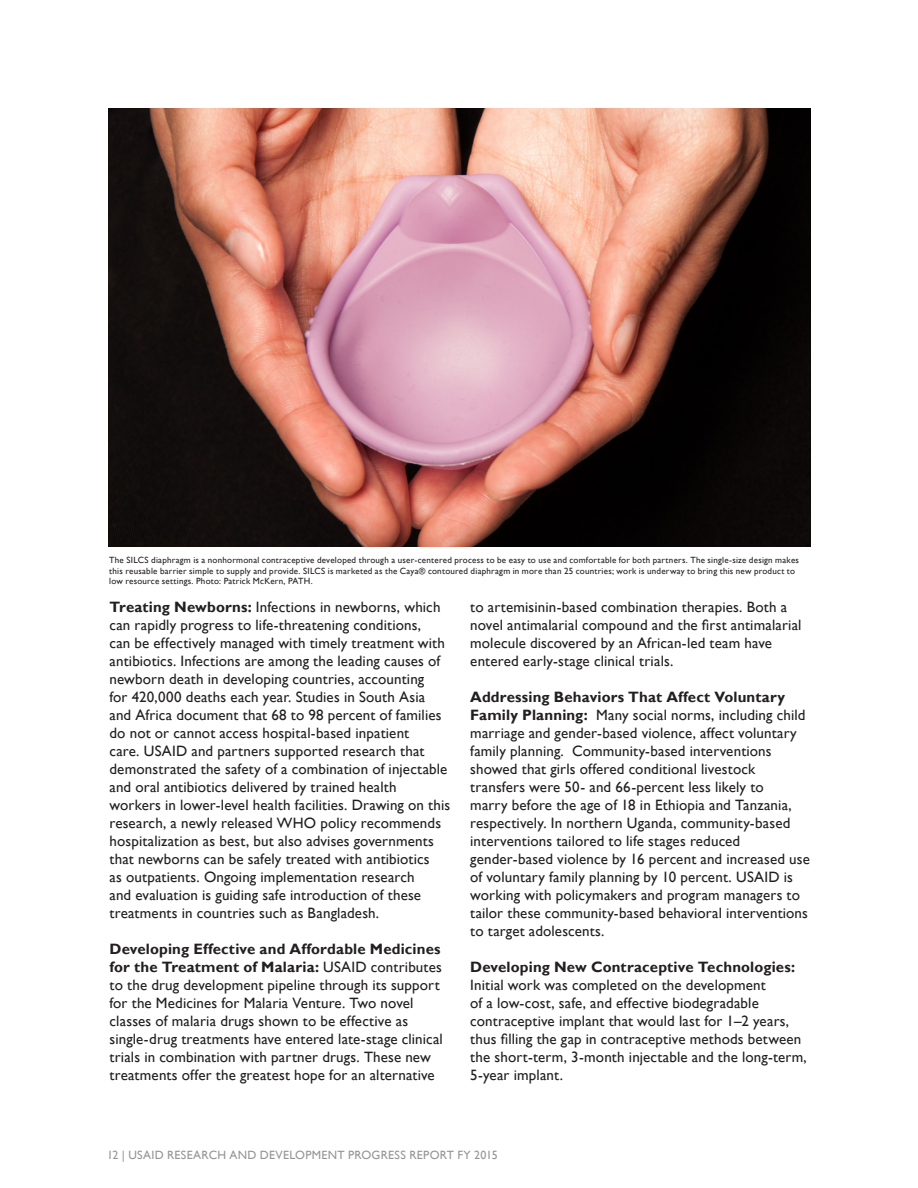
<style>
.page{position:relative;width:918px;height:1188px;background:#fff}
.page>*{position:absolute;margin:0;border:0;box-sizing:border-box;transform-origin:0 0}
.USAIDBody{font:15px/18px "Gill Sans";letter-spacing:.01em;color:#231f20}
.t1{font:12px "Gill Sans";letter-spacing:.025em;color:#939598}
.USAIDcaption{font:9px/10.8px "Gill Sans";letter-spacing:.025em;color:#231f20}
.s1{font-weight:700}
</style>
<div class="page">
<img style="left:109px;top:108px;width:702px;height:438px">
<p class="USAIDcaption" style="left:109px;top:554px;width:691px">The SILCS diaphragm is a nonhormonal contraceptive developed through a user-centered process to be easy to use and comfortable for both partners. The single-size design makes this reusable barrier simple to supply and provide. SILCS is marketed as the Caya® contoured diaphragm in more than 25 countries; work is underway to bring this new product to low resource settings. Photo: Patrick McKern, PATH.</p>
<p class="USAIDBody" style="left:110px;top:598px;width:342px"><span class="s1">Treating Newborns:</span> Infections in newborns, which can rapidly progress to life-threatening conditions,<br>can be effectively managed with timely treatment with antibiotics. Infections are among the leading causes of newborn death in developing countries, accounting<br>for 420,000 deaths each year. Studies in South Asia and Africa document that 68 to 98 percent of families do not or cannot access hospital-based inpatient<br>care. USAID and partners supported research that demonstrated the safety of a combination of injectable and oral antibiotics delivered by trained health workers in lower-level health facilities. Drawing on this research, a newly released WHO policy recommends hospitalization as best, but also advises governments that newborns can be safely treated with antibiotics<br>as outpatients. Ongoing implementation research<br>and evaluation is guiding safe introduction of these treatments in countries such as Bangladesh.</p>
<p class="USAIDBody" style="left:110px;top:940px;width:335px"><span class="s1">Developing Effective and Affordable Medicines for the Treatment of Malaria:</span> USAID contributes to the drug development pipeline through its support for the Medicines for Malaria Venture. Two novel classes of malaria drugs shown to be effective as single-drug treatments have entered late-stage clinical trials in combination with partner drugs. These new treatments offer the greatest hope for an alternative</p>
<p class="USAIDBody" style="left:470px;top:598px;width:333px">to artemisinin-based combination therapies. Both a novel antimalarial compound and the first antimalarial molecule discovered by an African-led team have entered early-stage clinical trials.</p>
<p class="USAIDBody" style="left:470px;top:688px;width:341px"><span class="s1">Addressing Behaviors That Affect Voluntary Family Planning:</span> Many social norms, including child marriage and gender-based violence, affect voluntary family planning. Community-based interventions showed that girls offered conditional livestock transfers were 50- and 66-percent less likely to<br>marry before the age of 18 in Ethiopia and Tanzania, respectively. In northern Uganda, community-based interventions tailored to life stages reduced gender-based violence by 16 percent and increased use of voluntary family planning by 10 percent. USAID is working with policymakers and program managers to tailor these community-based behavioral interventions to target adolescents.</p>
<p class="USAIDBody" style="left:470px;top:958px;width:338px"><span class="s1">Developing New Contraceptive Technologies:<br></span>Initial work was completed on the development<br>of a low-cost, safe, and effective biodegradable contraceptive implant that would last for 1–2 years, thus filling the gap in contraceptive methods between the short-term, 3-month injectable and the long-term, 5-year implant.</p>
<p class="t1" style="left:107px;top:1148px;width:392px">12 | USAID RESEARCH AND DEVELOPMENT PROGRESS REPORT FY 2015</p>
</div>
